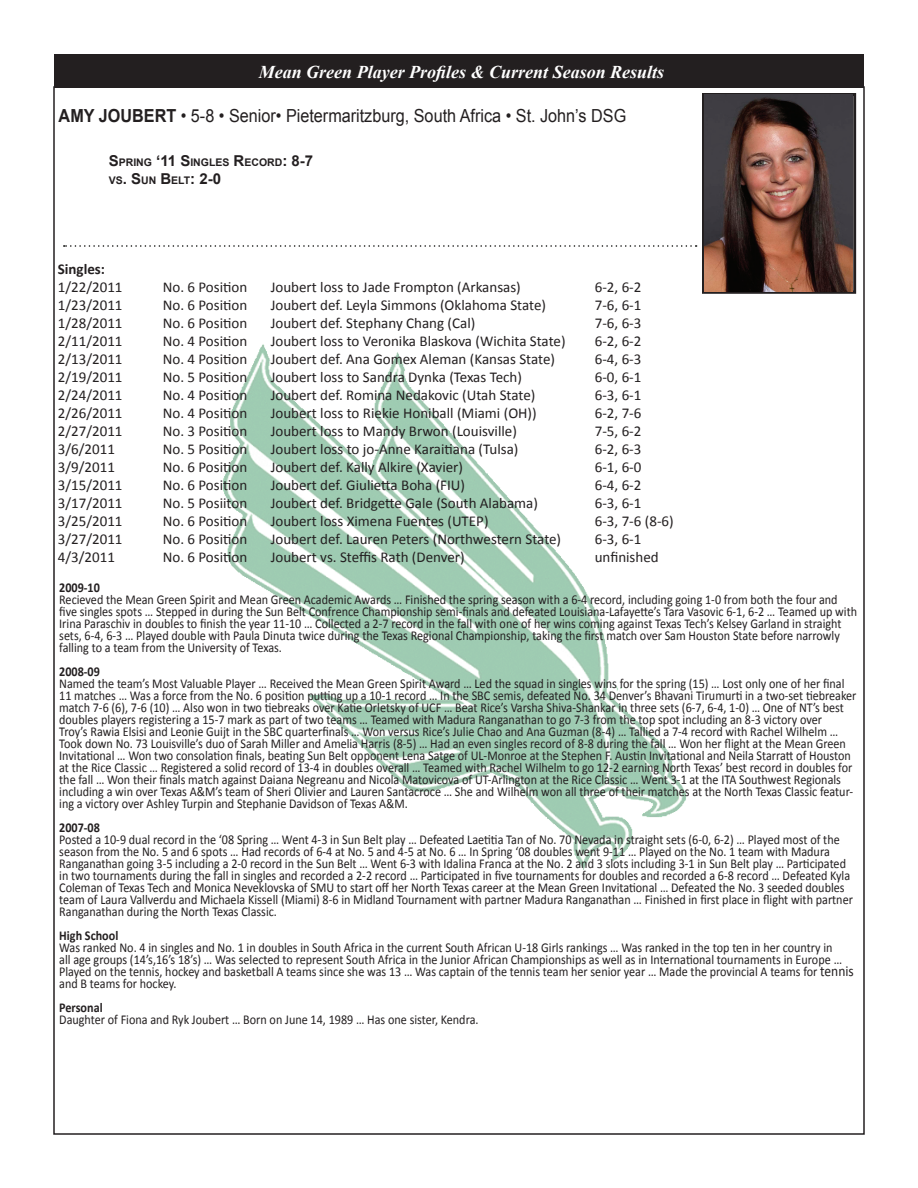
<style>
.page{position:relative;width:918px;height:1188px;background:#fff}
.page>*{position:absolute;margin:0;border:0;box-sizing:border-box;transform-origin:0 0}
.t1{font:18px "Arial";color:#231f20;scale:.9 1}
.t2{font:italic 700 18px "Times New Roman";color:#fff}
.t3{font:15px "Calibri";color:#231f20}
.t4{font:700 15px "Calibri";color:#231f20}
.t5{font:13.5px/12px "Calibri";color:#231f20;scale:.9 1}
.t6{font:700 13.5px "Calibri";color:#231f20;scale:.9 1}
.t7{font:700 10.5px/18px "Arial";color:#231f20}
.s1{font-weight:700}
.s2{font-size:15px}
</style>
<div class="page">
<img style="left:224px;top:344px;width:462px;height:526px">
<div style="left:54px;top:54px;width:810px;height:33px;background:#231f20"></div>
<svg style="left:64px;top:93px;width:793px;height:201px"></svg>
<img style="left:704px;top:95px;width:149px;height:196px">
<h1 class="t2" style="left:259px;top:59px;width:407px">Mean Green Player Profiles &amp; Current Season Results</h1>
<h1 class="t1" style="left:59px;top:104px;width:632px"><span class="s1">AMY JOUBERT</span> • 5-8 • Senior• Pietermaritzburg, South Africa • St. John’s DSG</h1>
<p class="t7" style="left:109px;top:153px;width:206px"><span class="s2">S</span>PRING <span class="s2">‘11 S</span>INGLES <span class="s2">R</span>ECORD<span class="s2">: 8-7<br></span>VS<span class="s2">. S</span>UN <span class="s2">B</span>ELT<span class="s2">: 2-0</span></p>
<p class="t4" style="left:58px;top:259px;width:49px">Singles:</p>
<p class="t3" style="left:58px;top:277px;width:66px">1/22/2011</p>
<p class="t3" style="left:163px;top:277px;width:86px">No. 6 Position</p>
<p class="t3" style="left:271px;top:277px;width:252px">Joubert loss to Jade Frompton (Arkansas)</p>
<p class="t3" style="left:595px;top:277px;width:48px">6-2, 6-2</p>
<p class="t3" style="left:58px;top:295px;width:66px">1/23/2011</p>
<p class="t3" style="left:163px;top:295px;width:86px">No. 6 Position</p>
<p class="t3" style="left:271px;top:295px;width:277px">Joubert def. Leyla Simmons (Oklahoma State)</p>
<p class="t3" style="left:595px;top:295px;width:48px">7-6, 6-1</p>
<p class="t3" style="left:58px;top:313px;width:66px">1/28/2011</p>
<p class="t3" style="left:163px;top:313px;width:86px">No. 6 Position</p>
<p class="t3" style="left:271px;top:313px;width:206px">Joubert def. Stephany Chang (Cal)</p>
<p class="t3" style="left:595px;top:313px;width:48px">7-6, 6-3</p>
<p class="t3" style="left:58px;top:331px;width:66px">2/11/2011</p>
<p class="t3" style="left:163px;top:331px;width:86px">No. 4 Position</p>
<p class="t3" style="left:271px;top:331px;width:296px">Joubert loss to Veronika Blaskova (Wichita State)</p>
<p class="t3" style="left:595px;top:331px;width:48px">6-2, 6-2</p>
<p class="t3" style="left:58px;top:349px;width:66px">2/13/2011</p>
<p class="t3" style="left:163px;top:349px;width:86px">No. 4 Position</p>
<p class="t3" style="left:271px;top:349px;width:286px">Joubert def. Ana Gomex Aleman (Kansas State)</p>
<p class="t3" style="left:595px;top:349px;width:48px">6-4, 6-3</p>
<p class="t3" style="left:58px;top:367px;width:66px">2/19/2011</p>
<p class="t3" style="left:163px;top:367px;width:86px">No. 5 Position</p>
<p class="t3" style="left:271px;top:367px;width:253px">Joubert loss to Sandra Dynka (Texas Tech)</p>
<p class="t3" style="left:595px;top:367px;width:48px">6-0, 6-1</p>
<p class="t3" style="left:58px;top:385px;width:66px">2/24/2011</p>
<p class="t3" style="left:163px;top:385px;width:86px">No. 4 Position</p>
<p class="t3" style="left:271px;top:385px;width:266px">Joubert def. Romina Nedakovic (Utah State)</p>
<p class="t3" style="left:595px;top:385px;width:48px">6-3, 6-1</p>
<p class="t3" style="left:58px;top:403px;width:66px">2/26/2011</p>
<p class="t3" style="left:163px;top:403px;width:86px">No. 4 Position</p>
<p class="t3" style="left:271px;top:403px;width:267px">Joubert loss to Riekie Honiball (Miami (OH))</p>
<p class="t3" style="left:595px;top:403px;width:48px">6-2, 7-6</p>
<p class="t3" style="left:58px;top:421px;width:66px">2/27/2011</p>
<p class="t3" style="left:163px;top:421px;width:86px">No. 3 Position</p>
<p class="t3" style="left:271px;top:421px;width:248px">Joubert loss to Mandy Brwon (Louisville)</p>
<p class="t3" style="left:595px;top:421px;width:48px">7-5, 6-2</p>
<p class="t3" style="left:58px;top:439px;width:59px">3/6/2011</p>
<p class="t3" style="left:163px;top:439px;width:86px">No. 5 Position</p>
<p class="t3" style="left:271px;top:439px;width:249px">Joubert loss to jo-Anne Karaitiana (Tulsa)</p>
<p class="t3" style="left:595px;top:439px;width:48px">6-2, 6-3</p>
<p class="t3" style="left:58px;top:457px;width:59px">3/9/2011</p>
<p class="t3" style="left:163px;top:457px;width:86px">No. 6 Position</p>
<p class="t3" style="left:271px;top:457px;width:194px">Joubert def. Kally Alkire (Xavier)</p>
<p class="t3" style="left:595px;top:457px;width:48px">6-1, 6-0</p>
<p class="t3" style="left:58px;top:475px;width:66px">3/15/2011</p>
<p class="t3" style="left:163px;top:475px;width:86px">No. 6 Position</p>
<p class="t3" style="left:271px;top:475px;width:196px">Joubert def. Giulietta Boha (FIU)</p>
<p class="t3" style="left:595px;top:475px;width:48px">6-4, 6-2</p>
<p class="t3" style="left:58px;top:493px;width:66px">3/17/2011</p>
<p class="t3" style="left:163px;top:493px;width:86px">No. 5 Posiiton</p>
<p class="t3" style="left:271px;top:493px;width:269px">Joubert def. Bridgette Gale (South Alabama)</p>
<p class="t3" style="left:595px;top:493px;width:48px">6-3, 6-1</p>
<p class="t3" style="left:58px;top:511px;width:66px">3/25/2011</p>
<p class="t3" style="left:163px;top:511px;width:86px">No. 6 Position</p>
<p class="t3" style="left:271px;top:511px;width:219px">Joubert loss Ximena Fuentes (UTEP)</p>
<p class="t3" style="left:595px;top:511px;width:81px">6-3, 7-6 (8-6)</p>
<p class="t3" style="left:58px;top:529px;width:66px">3/27/2011</p>
<p class="t3" style="left:163px;top:529px;width:86px">No. 6 Position</p>
<p class="t3" style="left:271px;top:529px;width:292px">Joubert def. Lauren Peters (Northwestern State)</p>
<p class="t3" style="left:595px;top:529px;width:48px">6-3, 6-1</p>
<p class="t3" style="left:58px;top:547px;width:59px">4/3/2011</p>
<p class="t3" style="left:163px;top:547px;width:86px">No. 6 Position</p>
<p class="t3" style="left:271px;top:547px;width:195px">Joubert vs. Steffis Rath (Denver)</p>
<p class="t3" style="left:595px;top:547px;width:66px">unfinished</p>
<p class="t6" style="left:59px;top:579px;width:47px">2009-10</p>
<p class="t5" style="left:59px;top:593px;width:888px">Recieved the Mean Green Spirit and Mean Green Academic Awards … Finished the spring season with a 6-4 record, including going 1-0 from both the four and five singles spots … Stepped in during the Sun Belt Confrence Championship semi-finals and defeated Louisiana-Lafayette’s Tara Vasovic 6-1, 6-2 … Teamed up with Irina Paraschiv in doubles to finish the year 11-10 … Collected a 2-7 record in the fall with one of her wins coming against Texas Tech’s Kelsey Garland in straight sets, 6-4, 6-3 … Played double with Paula Dinuta twice during the Texas Regional Championship, taking the first match over Sam Houston State before narrowly falling to a team from the University of Texas.</p>
<p class="t6" style="left:59px;top:663px;width:47px">2008-09</p>
<p class="t5" style="left:59px;top:677px;width:887px">Named the team’s Most Valuable Player … Received the Mean Green Spirit Award … Led the squad in singles wins for the spring (15) … Lost only one of her final 11 matches … Was a force from the No. 6 position putting up a 10-1 record … In the SBC semis, defeated No. 34 Denver’s Bhavani Tirumurti in a two-set tiebreaker match 7-6 (6), 7-6 (10) … Also won in two tiebreaks over Katie Orletsky of UCF … Beat Rice’s Varsha Shiva-Shankar in three sets (6-7, 6-4, 1-0) … One of NT’s best doubles players registering a 15-7 mark as part of two teams … Teamed with Madura Ranganathan to go 7-3 from the top spot including an 8-3 victory over<br>Troy’s Rawia Elsisi and Leonie Guijt in the SBC quarterfinals … Won versus Rice’s Julie Chao and Ana Guzman (8-4) … Tallied a 7-4 record with Rachel Wilhelm … Took down No. 73 Louisville’s duo of Sarah Miller and Amelia Harris (8-5) … Had an even singles record of 8-8 during the fall … Won her flight at the Mean Green Invitational … Won two consolation finals, beating Sun Belt opponent Lena Satge of UL-Monroe at the Stephen F. Austin Invitational and Neila Starratt of Houston at the Rice Classic … Registered a solid record of 13-4 in doubles overall … Teamed with Rachel Wilhelm to go 12-2 earning North Texas’ best record in doubles for the fall … Won their finals match against Daiana Negreanu and Nicola Matovicova of UT-Arlington at the Rice Classic … Went 3-1 at the ITA Southwest Regionals including a win over Texas A&amp;M’s team of Sheri Olivier and Lauren Santacroce … She and Wilhelm won all three of their matches at the North Texas Classic featur&shy;ing a victory over Ashley Turpin and Stephanie Davidson of Texas A&amp;M.</p>
<p class="t6" style="left:59px;top:819px;width:47px">2007-08</p>
<p class="t5" style="left:59px;top:833px;width:883px">Posted a 10-9 dual record in the ‘08 Spring … Went 4-3 in Sun Belt play … Defeated Laetitia Tan of No. 70 Nevada in straight sets (6-0, 6-2) … Played most of the season from the No. 5 and 6 spots … Had records of 6-4 at No. 5 and 4-5 at No. 6 … In Spring ‘08 doubles went 9-11 … Played on the No. 1 team with Madura Ranganathan going 3-5 including a 2-0 record in the Sun Belt … Went 6-3 with Idalina Franca at the No. 2 and 3 slots including 3-1 in Sun Belt play … Participated in two tournaments during the fall in singles and recorded a 2-2 record … Participated in five tournaments for doubles and recorded a 6-8 record … Defeated Kyla Coleman of Texas Tech and Monica Neveklovska of SMU to start off her North Texas career at the Mean Green Invitational … Defeated the No. 3 seeded doubles team of Laura Vallverdu and Michaela Kissell (Miami) 8-6 in Midland Tournament with partner Madura Ranganathan … Finished in first place in flight with partner Ranganathan during the North Texas Classic.</p>
<p class="t6" style="left:59px;top:927px;width:67px">High School</p>
<p class="t5" style="left:59px;top:941px;width:884px">Was ranked No. 4 in singles and No. 1 in doubles in South Africa in the current South African U-18 Girls rankings … Was ranked in the top ten in her country in<br>all age groups (14’s,16’s 18’s) … Was selected to represent South Africa in the Junior African Championships as well as in International tournaments in Europe … Played on the tennis, hockey and basketball A teams since she was 13 … Was captain of the tennis team her senior year … Made the provincial A teams for <span class="s2">tennis </span>and B teams for hockey.</p>
<p class="t6" style="left:59px;top:999px;width:50px">Personal</p>
<p class="t5" style="left:59px;top:1013px;width:467px">Daughter of Fiona and Ryk Joubert … Born on June 14, 1989 … Has one sister, Kendra.</p>
</div>
